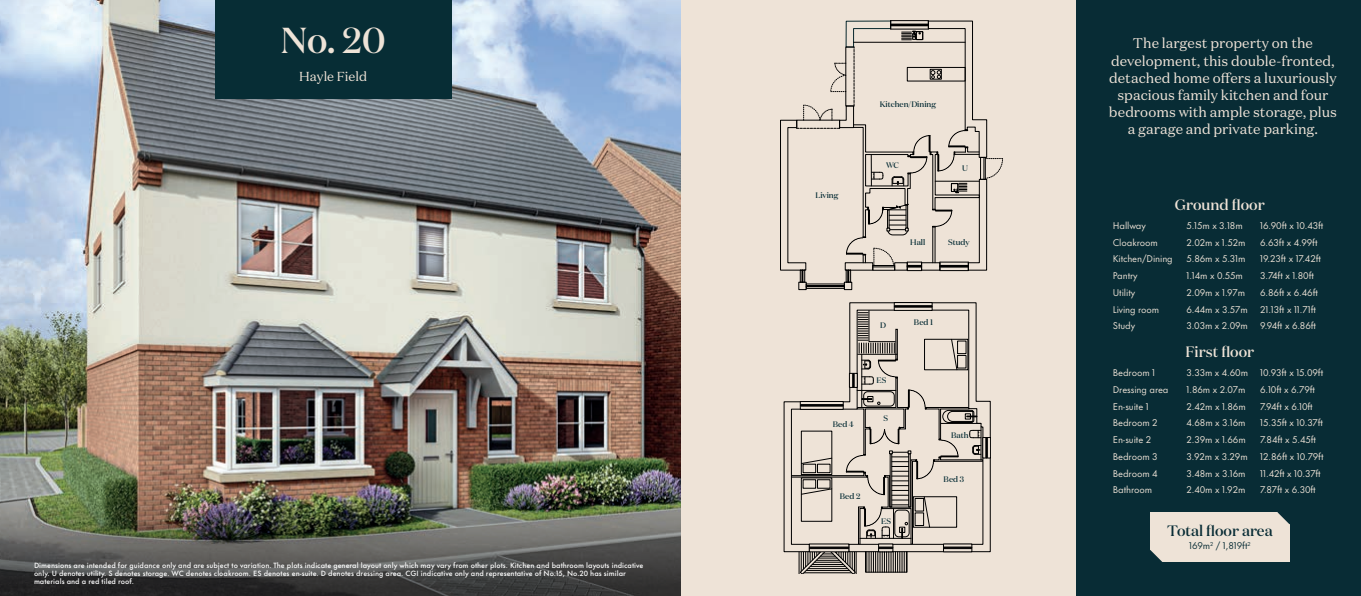
<style>
.page{position:relative;width:1361px;height:596px;background:#fff}
.page>*{position:absolute;margin:0;border:0;box-sizing:border-box;transform-origin:0 0}
.t1{font:500 36px "Domaine Display";color:#eee3d7}
.t2{font:500 15px "Domaine Display";color:#eee3d7}
.t3{font:500 15px "Domaine Display";color:#082c35}
.t4{font:14px/17px "Domaine Text";color:#eee3d8;text-align:center}
.t5{font:13px "Domaine Text";color:#eee3d7}
.t6{font:9px "Futura Now Text";letter-spacing:-.01em;color:#eee3d7}
.t7{font:9px "Futura Now Text";letter-spacing:-.01em;color:#082c35}
.t8{font:500 8px "Domaine Display";color:#072d35}
.t9{font:500 7px/8px "Futura Now Text";color:#fff}
</style>
<div class="page">
<div style="left:0;top:0;width:1361px;height:595px;background:#eee3d7"></div>
<img style="left:0;top:0;width:680px;height:473px">
<div style="left:215px;top:0;width:236px;height:98px;background:#072d35"></div>
<div style="left:1076px;top:0;width:285px;height:595px;background:#082c35"></div>
<img style="left:0;top:473px;width:680px;height:122px">
<div style="left:1150px;top:512px;width:139px;height:49px;background:#eee3d7"></div>
<svg style="left:1277px;top:512px;width:12px;height:12px"></svg>
<svg style="left:1150px;top:550px;width:12px;height:12px"></svg>
<hr style="left:890px;top:20px;width:38px;height:1px;background:#000001">
<svg style="left:780px;top:21px;width:223px;height:268px"></svg>
<svg style="left:784px;top:302px;width:206px;height:249px"></svg>
<div style="left:894px;top:302px;width:38px;height:8px;background:#eee3d7"></div>
<div style="left:894px;top:302px;width:38px;height:8px;border:1px solid #000001"></div>
<hr style="left:894px;top:305px;width:38px;height:1px;background:#000001">
<hr style="left:894px;top:307px;width:38px;height:1px;background:#000001">
<hr style="left:894px;top:306px;width:38px;height:1px;background:#000001">
<svg style="left:791px;top:310px;width:197px;height:263px"></svg>
<hr style="left:808px;top:568px;width:39px;height:1px;background:#000001">
<hr style="left:810px;top:566px;width:35px;height:1px;background:#000001">
<hr style="left:804px;top:572px;width:47px;height:1px;background:#000001">
<hr style="left:806px;top:570px;width:43px;height:1px;background:#000001">
<h1 class="t1" style="left:281px;top:17px;width:106px">No. 20</h1>
<h3 class="t5" style="left:299px;top:68px;width:69px">Hayle Field</h3>
<p class="t9" style="left:34px;top:560px;width:611px">Dimensions are intended for guidance only and are subject to variation. The plots indicate general layout only which may vary from other plots. Kitchen and bathroom layouts indicative only. U denotes utility. S denotes storage. WC denotes cloakroom. ES denotes en-suite. D denotes dressing area. CGI indicative only and representative of No.15, No.20 has similar materials and a red tiled roof.</p>
<p class="t8" style="left:815px;top:190px;width:24px">Living</p>
<p class="t8" style="left:880px;top:99px;width:57px">Kitchen/Dining</p>
<p class="t8" style="left:886px;top:160px;width:14px">WC</p>
<p class="t8" style="left:962px;top:163px;width:7px">U</p>
<p class="t8" style="left:910px;top:237px;width:17px">Hall</p>
<p class="t8" style="left:948px;top:237px;width:23px">Study</p>
<p class="t8" style="left:833px;top:419px;width:22px">Bed 4</p>
<p class="t8" style="left:880px;top:320px;width:7px">D</p>
<p class="t8" style="left:876px;top:375px;width:11px">ES</p>
<p class="t8" style="left:883px;top:413px;width:6px">S</p>
<p class="t8" style="left:840px;top:491px;width:22px">Bed 2</p>
<p class="t8" style="left:881px;top:515px;width:11px">ES</p>
<p class="t8" style="left:914px;top:317px;width:21px">Bed 1</p>
<p class="t8" style="left:951px;top:430px;width:19px">Bath</p>
<p class="t8" style="left:943px;top:473px;width:22px">Bed 3</p>
<h3 class="t4" style="left:1109px;top:35px;width:230px">The largest property on the development, this double-fronted, detached home offers a luxuriously spacious family kitchen and four bedrooms with ample storage, plus a garage and private parking.</h3>
<h2 class="t2" style="left:1175px;top:195px;width:91px">Ground floor</h2>
<p class="t6" style="left:1113px;top:218px;width:35px">Hallway</p>
<p class="t6" style="left:1186px;top:218px;width:58px">5.15m x 3.18m</p>
<p class="t6" style="left:1260px;top:218px;width:65px">16.90ft x 10.43ft</p>
<p class="t6" style="left:1113px;top:235px;width:46px">Cloakroom</p>
<p class="t6" style="left:1186px;top:235px;width:60px">2.02m x 1.52m</p>
<p class="t6" style="left:1260px;top:235px;width:59px">6.63ft x 4.99ft</p>
<p class="t6" style="left:1113px;top:252px;width:61px">Kitchen/Dining</p>
<p class="t6" style="left:1186px;top:252px;width:61px">5.86m x 5.31m</p>
<p class="t6" style="left:1260px;top:252px;width:62px">19.23ft x 17.42ft</p>
<p class="t6" style="left:1113px;top:268px;width:26px">Pantry</p>
<p class="t6" style="left:1186px;top:268px;width:58px">1.14m x 0.55m</p>
<p class="t6" style="left:1260px;top:268px;width:55px">3.74ft x 1.80ft</p>
<p class="t6" style="left:1113px;top:285px;width:24px">Utility</p>
<p class="t6" style="left:1186px;top:285px;width:60px">2.09m x 1.97m</p>
<p class="t6" style="left:1260px;top:285px;width:59px">6.86ft x 6.46ft</p>
<p class="t6" style="left:1113px;top:302px;width:48px">Living room</p>
<p class="t6" style="left:1186px;top:302px;width:63px">6.44m x 3.57m</p>
<p class="t6" style="left:1260px;top:302px;width:57px">21.13ft x 11.71ft</p>
<p class="t6" style="left:1113px;top:318px;width:24px">Study</p>
<p class="t6" style="left:1186px;top:318px;width:63px">3.03m x 2.09m</p>
<p class="t6" style="left:1260px;top:318px;width:57px">9.94ft x 6.86ft</p>
<h2 class="t2" style="left:1185px;top:342px;width:70px">First floor</h2>
<p class="t6" style="left:1113px;top:365px;width:44px">Bedroom 1</p>
<p class="t6" style="left:1186px;top:365px;width:63px">3.33m x 4.60m</p>
<p class="t6" style="left:1260px;top:365px;width:64px">10.93ft x 15.09ft</p>
<p class="t6" style="left:1113px;top:382px;width:57px">Dressing area</p>
<p class="t6" style="left:1186px;top:382px;width:60px">1.86m x 2.07m</p>
<p class="t6" style="left:1260px;top:382px;width:56px">6.10ft x 6.79ft</p>
<p class="t6" style="left:1113px;top:399px;width:38px">En-suite 1</p>
<p class="t6" style="left:1186px;top:399px;width:61px">2.42m x 1.86m</p>
<p class="t6" style="left:1260px;top:399px;width:54px">7.94ft x 6.10ft</p>
<p class="t6" style="left:1113px;top:415px;width:46px">Bedroom 2</p>
<p class="t6" style="left:1186px;top:415px;width:61px">4.68m x 3.16m</p>
<p class="t6" style="left:1260px;top:415px;width:64px">15.35ft x 10.37ft</p>
<p class="t6" style="left:1113px;top:432px;width:40px">En-suite 2</p>
<p class="t6" style="left:1186px;top:432px;width:61px">2.39m x 1.66m</p>
<p class="t6" style="left:1260px;top:432px;width:57px">7.84ft x 5.45ft</p>
<p class="t6" style="left:1113px;top:449px;width:46px">Bedroom 3</p>
<p class="t6" style="left:1186px;top:449px;width:63px">3.92m x 3.29m</p>
<p class="t6" style="left:1260px;top:449px;width:65px">12.86ft x 10.79ft</p>
<p class="t6" style="left:1113px;top:465px;width:46px">Bedroom 4</p>
<p class="t6" style="left:1186px;top:465px;width:60px">3.48m x 3.16m</p>
<p class="t6" style="left:1260px;top:465px;width:62px">11.42ft x 10.37ft</p>
<p class="t6" style="left:1113px;top:482px;width:41px">Bathroom</p>
<p class="t6" style="left:1186px;top:482px;width:60px">2.40m x 1.92m</p>
<p class="t6" style="left:1260px;top:482px;width:57px">7.87ft x 6.30ft</p>
<h2 class="t3" style="left:1167px;top:520px;width:107px">Total floor area</h2>
<p class="t7" style="left:1189px;top:537px;width:63px">169m<sup>2</sup> / 1,819ft<sup>2</sup></p>
</div>
